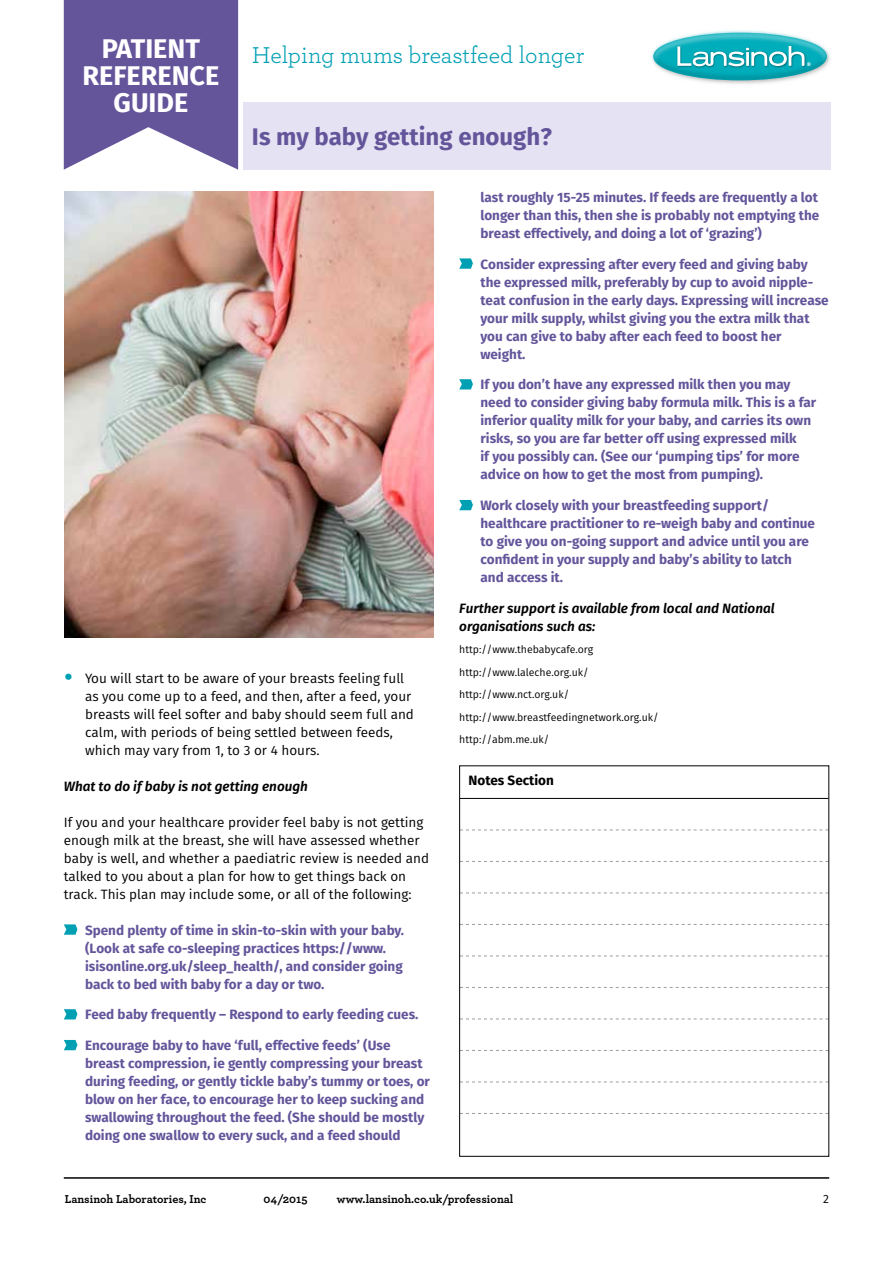
<style>
.page{position:relative;width:893px;height:1263px;background:#fff}
.page>*{position:absolute;margin:0;border:0;box-sizing:border-box;transform-origin:0 0}
.t1{font:700 27px/27px "Fira Sans";color:#fff;text-align:center}
.t2{font:24px "Archer";color:#00a0b4}
.t3{font:700 24px "Fira Sans";color:#64559b}
.t4{font:700 13.5px/18px "Fira Sans";color:#64559b}
.t5{font:13.5px/18px "Fira Sans";color:#000}
.t6{font:italic 600 13.5px/18px "Fira Sans";color:#000}
.t7{font:700 13.5px "Fira Sans";color:#000}
.t8{font:700 12px "Archer";color:#000}
.t9{font:12px "Fira Sans";color:#000}
.t10{font:10.5px/22.5px "Fira Sans";color:#000}
.s1{font-size:30px;color:#00a0b4}
</style>
<div class="page">
<img style="left:652px;top:30px;width:178px;height:54px">
<svg style="left:653px;top:33px;width:174px;height:47px"></svg>
<hr style="left:64px;top:1177px;width:765px;height:2px;background:#000">
<div style="left:243px;top:102px;width:588px;height:68px;background:#e5e3f3"></div>
<svg style="left:64px;top:0;width:174px;height:170px;background:#776aa7"></svg>
<svg style="left:459px;top:258px;width:14px;height:11px"></svg>
<svg style="left:459px;top:379px;width:14px;height:10px"></svg>
<svg style="left:459px;top:500px;width:14px;height:10px"></svg>
<svg style="left:64px;top:924px;width:13px;height:11px"></svg>
<svg style="left:64px;top:1009px;width:13px;height:10px"></svg>
<svg style="left:64px;top:1040px;width:13px;height:10px"></svg>
<img style="left:65px;top:191px;width:369px;height:447px">
<hr style="left:460px;top:798px;width:368px;height:1px;background:#000">
<svg style="left:461px;top:829px;width:366px;height:1px"></svg>
<svg style="left:461px;top:861px;width:366px;height:1px"></svg>
<svg style="left:461px;top:892px;width:366px;height:1px"></svg>
<svg style="left:461px;top:924px;width:366px;height:1px"></svg>
<svg style="left:461px;top:955px;width:366px;height:1px"></svg>
<svg style="left:461px;top:987px;width:366px;height:1px"></svg>
<svg style="left:461px;top:1018px;width:366px;height:1px"></svg>
<svg style="left:461px;top:1050px;width:366px;height:1px"></svg>
<svg style="left:461px;top:1081px;width:366px;height:1px"></svg>
<svg style="left:461px;top:1113px;width:366px;height:1px"></svg>
<div style="left:459px;top:765px;width:370px;height:392px;border:1px solid #000"></div>
<h1 class="t1" style="left:83px;top:37px;width:138px">PATIENT<br>REFERENCE<br>GUIDE</h1>
<h2 class="t2" style="left:252px;top:38px;width:334px">Helping mums breastfeed longer</h2>
<h2 class="t3" style="left:252px;top:120px;width:301px">Is my baby getting enough?</h2>
<p class="t5" style="left:85px;top:670px;width:330px;text-indent:-21px"><span class="s1">•</span> You will start to be aware of your breasts feeling full as you come up to a feed, and then, after a feed, your breasts will feel softer and baby should seem full and calm, with periods of being settled between feeds, which may vary from 1, to 3 or 4 hours.</p>
<p class="t6" style="left:64px;top:778px;width:246px">What to do if baby is not getting enough</p>
<p class="t5" style="left:64px;top:814px;width:367px">If you and your healthcare provider feel baby is not getting enough milk at the breast, she will have assessed whether baby is well, and whether a paediatric review is needed and talked to you about a plan for how to get things back on track. This plan may include some, or all of the following:</p>
<p class="t4" style="left:85px;top:922px;width:321px">Spend plenty of time in skin-to-skin with your baby. (Look at safe co-sleeping practices https://www. isisonline.org.uk/sleep_health/, and consider going back to bed with baby for a day or two.</p>
<p class="t4" style="left:85px;top:1007px;width:335px">Feed baby frequently – Respond to early feeding cues.</p>
<p class="t4" style="left:85px;top:1037px;width:346px">Encourage baby to have ‘full, effective feeds’ (Use breast compression, ie gently compressing your breast during feeding, or gently tickle baby’s tummy or toes, or blow on her face, to encourage her to keep sucking and swallowing throughout the feed. (She should be mostly doing one swallow to every suck, and a feed should</p>
<p class="t4" style="left:480px;top:189px;width:340px;text-align:justify">last roughly 15-25 minutes. If feeds are frequently a lot longer than this, then she is probably not emptying the breast effectively, and doing a lot of ‘grazing’)</p>
<p class="t4" style="left:480px;top:256px;width:350px">Consider expressing after every feed and giving baby the expressed milk, preferably by cup to avoid nipple&shy;teat confusion in the early days. Expressing will increase your milk supply, whilst giving you the extra milk that you can give to baby after each feed to boost her weight.</p>
<p class="t4" style="left:480px;top:377px;width:337px">If you don’t have any expressed milk then you may need to consider giving baby formula milk. This is a far inferior quality milk for your baby, and carries its own risks, so you are far better off using expressed milk<br>if you possibly can. (See our ‘pumping tips’ for more advice on how to get the most from pumping).</p>
<p class="t4" style="left:480px;top:497px;width:336px">Work closely with your breastfeeding support/ healthcare practitioner to re-weigh baby and continue to give you on-going support and advice until you are confident in your supply and baby’s ability to latch and access it.</p>
<p class="t6" style="left:459px;top:600px;width:317px">Further support is available from local and National organisations such as:</p>
<p class="t10" style="left:459px;top:639px;width:201px">http://www.thebabycafe.org http://www.laleche.org.uk/ http://www.nct.org.uk/ http://www.breastfeedingnetwork.org.uk/ http://abm.me.uk/</p>
<p class="t7" style="left:468px;top:771px;width:87px">Notes Section</p>
<p class="t8" style="left:65px;top:1189px;width:143px">Lansinoh Laboratories, Inc</p>
<p class="t8" style="left:264px;top:1189px;width:45px">04/2015</p>
<p class="t8" style="left:337px;top:1189px;width:178px">www.lansinoh.co.uk/professional</p>
<p class="t9" style="left:823px;top:1190px;width:7px">2</p>
</div>
